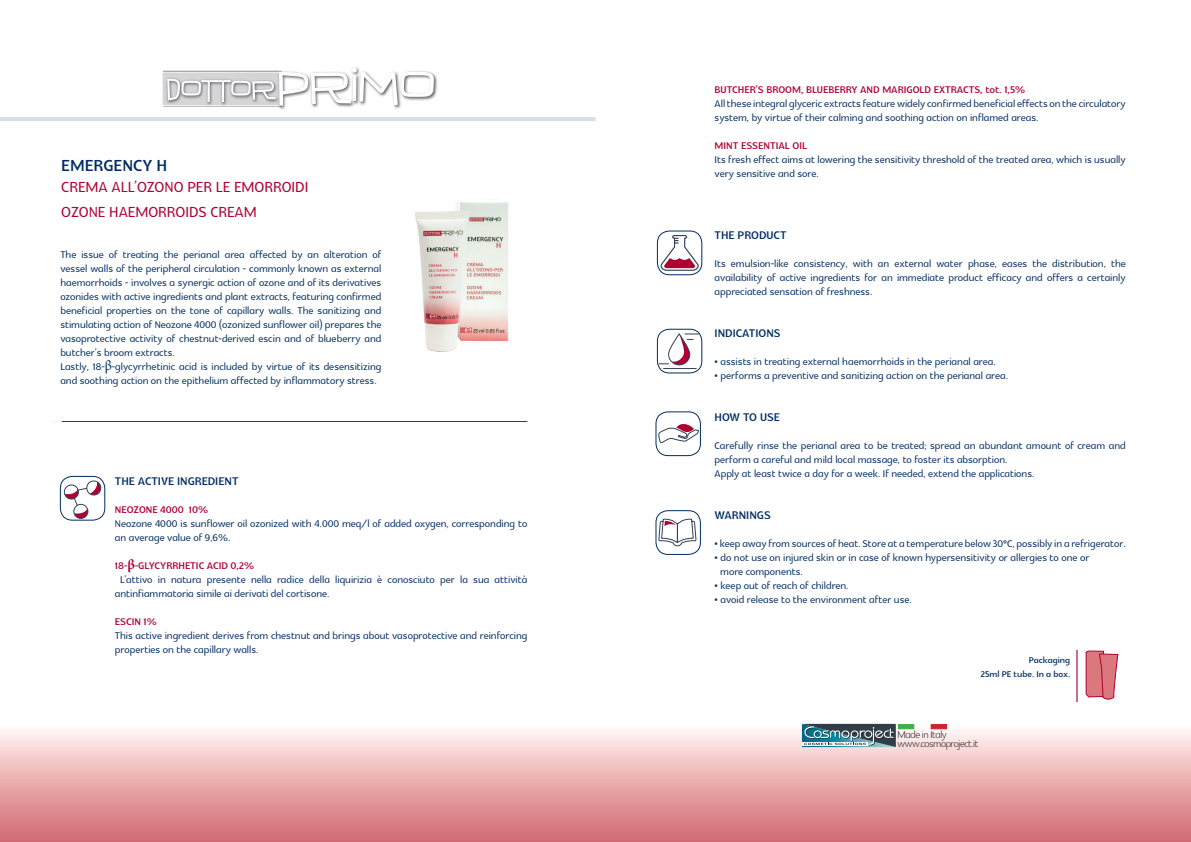
<style>
.page{position:relative;width:1191px;height:842px;background:#fff}
.page>*{position:absolute;margin:0;border:0;box-sizing:border-box;transform-origin:0 0}
.t1{font:700 23px "Glametrix";color:#002c62}
.t2{font:21px "Glametrix";color:#ae0032}
.t3{font:700 16px "Glametrix";color:#002c62}
.t4{font:14px/14px "Glametrix";color:#002c62}
.t5{font:700 14px "Glametrix";color:#ae0032}
.t6{font:300 14px "Glametrix";letter-spacing:-.03em;color:#231f20}
.t7{font:700 12px "Glametrix";color:#002c62}
.s1{font-family:"Minion Pro"}
</style>
<div class="page">
<div style="left:0;top:706px;width:1191px;height:136px;background:linear-gradient(to bottom,#fff,#d3686f)"></div>
<img style="left:415px;top:199px;width:94px;height:153px">
<hr style="left:0;top:117px;width:595px;height:4px;background:#d1dfe6">
<svg style="left:802px;top:724px;width:94px;height:23px;background:#5a7d88"></svg>
<div style="left:898px;top:724px;width:16px;height:5px;background:#40ae49;border:1px solid #40ae49"></div>
<div style="left:930px;top:724px;width:17px;height:5px;background:#d1232a;border:1px solid #d1232a"></div>
<div style="left:657px;top:231px;width:45px;height:44px;border:1px solid #002c62;border-radius:12px"></div>
<div style="left:162px;top:71px;width:120px;height:36px;background:#c0bebf"></div>
<svg style="left:162px;top:72px;width:117px;height:34px"></svg>
<div style="left:277px;top:66px;width:161px;height:44px;background:#231f20;opacity:.75"></div>
<svg style="left:167px;top:68px;width:267px;height:38px"></svg>
<svg style="left:658px;top:234px;width:41px;height:37px"></svg>
<div style="left:657px;top:329px;width:45px;height:44px;border:1px solid #002c62;border-radius:12px"></div>
<hr style="left:663px;top:368px;width:33px;height:1px;background:#334054">
<svg style="left:659px;top:333px;width:40px;height:32px"></svg>
<div style="left:655px;top:510px;width:46px;height:45px;border:1px solid #002c62;border-radius:12px"></div>
<svg style="left:658px;top:518px;width:39px;height:29px"></svg>
<hr style="left:62px;top:421px;width:465px;height:1px;background:#ae0032">
<div style="left:60px;top:476px;width:45px;height:44px;border:1px solid #002c62;border-radius:12px"></div>
<svg style="left:64px;top:479px;width:38px;height:39px"></svg>
<div style="left:73px;top:504px;width:15px;height:15px;border:1px solid #334054;border-radius:50%"></div>
<div style="left:655px;top:411px;width:46px;height:45px;border:1px solid #002c62;border-radius:12px"></div>
<svg style="left:658px;top:424px;width:41px;height:20px"></svg>
<hr style="left:1076px;top:650px;width:1px;height:52px;background:#ae0032">
<svg style="left:1086px;top:651px;width:32px;height:49px;background:#d97b85"></svg>
<p class="t1" style="left:61px;top:154px;width:108px">EMERGENCY H</p>
<p class="t2" style="left:61px;top:177px;width:248px">CREMA ALL’OZONO PER LE EMORROIDI</p>
<p class="t2" style="left:61px;top:202px;width:197px">OZONE HAEMORROIDS CREAM</p>
<p class="t4" style="left:60px;top:248px;width:322px;text-align:justify">The issue of treating the perianal area affected by an alteration of vessel walls of the peripheral circulation - commonly known as external haemorrhoids - involves a synergic action of ozone and of its derivatives ozonides with active ingredients and plant extracts, featuring confirmed beneficial properties on the tone of capillary walls. The sanitizing and stimulating action of Neozone 4000 (ozonized sunflower oil) prepares the vasoprotective activity of chestnut-derived escin and of blueberry and butcher’s broom extracts.</p>
<p class="t4" style="left:60px;top:360px;width:322px">Lastly, 18-<span class="s1">β</span>-glycyrrhetinic acid is included by virtue of its desensitizing and soothing action on the epithelium affected by inflammatory stress.</p>
<p class="t3" style="left:115px;top:474px;width:125px">THE ACTIVE INGREDIENT</p>
<p class="t5" style="left:115px;top:503px;width:95px">NEOZONE 4000 10%</p>
<p class="t4" style="left:115px;top:517px;width:414px">Neozone 4000 is sunflower oil ozonized with 4.000 meq/l of added oxygen, corresponding to an average value of 9,6%.</p>
<p class="t5" style="left:115px;top:559px;width:141px">18-<span class="s1">β</span>-GLYCYRRHETIC ACID 0,2%</p>
<p class="t4" style="left:115px;top:573px;width:414px;text-indent:5px">L’attivo in natura presente nella radice della liquirizia è conosciuto per la sua attività antinfiammatoria simile ai derivati del cortisone.</p>
<p class="t5" style="left:115px;top:615px;width:43px">ESCIN 1%</p>
<p class="t4" style="left:115px;top:629px;width:414px">This active ingredient derives from chestnut and brings about vasoprotective and reinforcing properties on the capillary walls.</p>
<p class="t5" style="left:714px;top:83px;width:312px">BUTCHER’S BROOM, BLUEBERRY AND MARIGOLD EXTRACTS, tot. 1,5%</p>
<p class="t4" style="left:714px;top:98px;width:413px">All these integral glyceric extracts feature widely confirmed beneficial effects on the circulatory system, by virtue of their calming and soothing action on inflamed areas.</p>
<p class="t5" style="left:714px;top:139px;width:94px">MINT ESSENTIAL OIL</p>
<p class="t4" style="left:714px;top:154px;width:413px">Its fresh effect aims at lowering the sensitivity threshold of the treated area, which is usually very sensitive and sore.</p>
<p class="t3" style="left:714px;top:228px;width:73px">THE PRODUCT</p>
<p class="t4" style="left:714px;top:257px;width:413px;text-align:justify">Its emulsion-like consistency, with an external water phase, eases the distribution, the availability of active ingredients for an immediate product efficacy and offers a certainly appreciated sensation of freshness.</p>
<p class="t3" style="left:714px;top:326px;width:67px">INDICATIONS</p>
<p class="t4" style="left:714px;top:355px;width:282px">• assists in treating external haemorrhoids in the perianal area.</p>
<p class="t4" style="left:714px;top:369px;width:295px">• performs a preventive and sanitizing action on the perianal area.</p>
<p class="t3" style="left:714px;top:410px;width:67px">HOW TO USE</p>
<p class="t4" style="left:714px;top:439px;width:412px">Carefully rinse the perianal area to be treated; spread an abundant amount of cream and perform a careful and mild local massage, to foster its absorption.</p>
<p class="t4" style="left:714px;top:467px;width:321px">Apply at least twice a day for a week. If needed, extend the applications.</p>
<p class="t3" style="left:714px;top:508px;width:58px">WARNINGS</p>
<p class="t4" style="left:714px;top:537px;width:412px">• keep away from sources of heat. Store at a temperature below 30°C, possibly in a refrigerator.</p>
<p class="t4" style="left:714px;top:551px;width:376px">• do not use on injured skin or in case of known hypersensitivity or allergies to one or</p>
<p class="t4" style="left:720px;top:565px;width:84px">more components.</p>
<p class="t4" style="left:714px;top:579px;width:135px">• keep out of reach of children.</p>
<p class="t4" style="left:714px;top:593px;width:199px">• avoid release to the environment after use.</p>
<p class="t7" style="left:1028px;top:654px;width:43px">Packaging</p>
<p class="t7" style="left:980px;top:668px;width:91px">25ml PE tube. In a box.</p>
<p class="t6" style="left:897px;top:728px;width:51px">Made in Italy</p>
<p class="t6" style="left:897px;top:737px;width:82px">www.cosmoproject.it</p>
</div>
